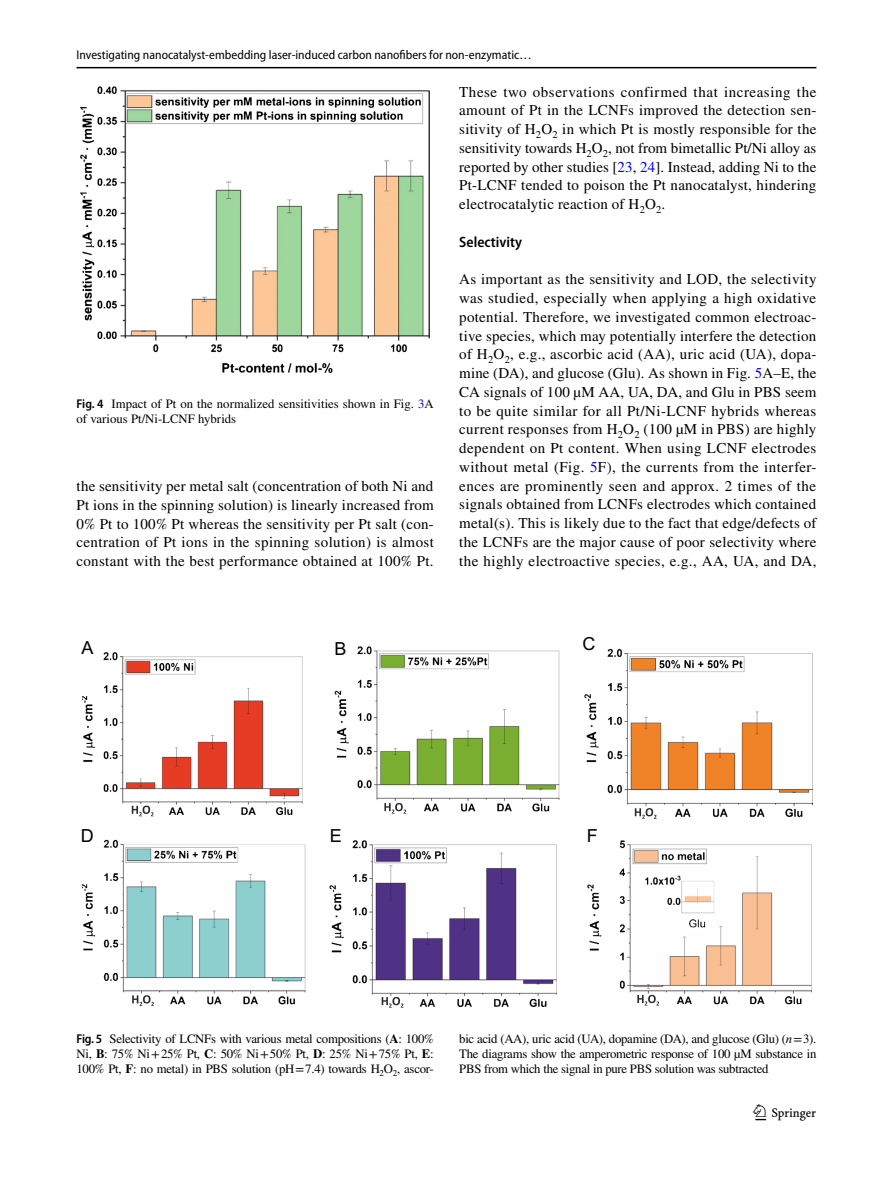
<style>
.page{position:relative;width:893px;height:1187px;background:#fff}
.page>*{position:absolute;margin:0;border:0;box-sizing:border-box;transform-origin:0 0}
.t1{font:22.5px "Springnew Regular 3";color:#000}
.t2{font:18px "Arial 2";color:#000}
.t3{font:15px/18.8px "STIX";letter-spacing:.02em;color:#000;text-align:justify}
.t4{font:600 semi-condensed 15px "Myriad Pro";color:#000}
.t5{font:12.75px/15px "STIX";letter-spacing:-.02em;color:#000;text-align:justify}
.t6{font:12.75px/15px "STIX";color:#000}
.t7{font:12.75px "Myriad Pro Semi Cn 3";color:#000}
.s1{font-family:"Myriad Pro";font-weight:600;font-stretch:semi-condensed}
.s2{color:#00f}
.s3{font-weight:700}
.s4{font-style:italic}
</style>
<div class="page">
<hr style="left:77px;top:67px;width:739px;height:1px;background:#000">
<img style="left:81px;top:87px;width:348px;height:285px">
<img style="left:82px;top:647px;width:730px;height:358px">
<svg style="left:132px;top:805px;width:22px;height:11px"></svg>
<svg style="left:384px;top:803px;width:22px;height:10px"></svg>
<svg style="left:635px;top:808px;width:22px;height:10px"></svg>
<svg style="left:132px;top:995px;width:22px;height:10px"></svg>
<svg style="left:382px;top:996px;width:21px;height:11px"></svg>
<svg style="left:637px;top:994px;width:22px;height:11px"></svg>
<p class="t7" style="left:77px;top:48px;width:457px">Investigating nanocatalyst‑embedding laser‑induced carbon nanofibers for non‑enzymatic…</p>
<p class="t6" style="left:77px;top:396px;width:359px"><span class="s1">Fig. 4</span> Impact of Pt on the normalized sensitivities shown in Fig. <span class="s2">3</span>A of various Pt/Ni-LCNF hybrids</p>
<p class="t3" style="left:77px;top:477px;width:359px">the sensitivity per metal salt (concentration of both Ni and Pt ions in the spinning solution) is linearly increased from 0% Pt to 100% Pt whereas the sensitivity per Pt salt (con&shy;centration of Pt ions in the spinning solution) is almost constant with the best performance obtained at 100% Pt.</p>
<p class="t3" style="left:459px;top:83px;width:359px">These two observations confirmed that increasing the amount of Pt in the LCNFs improved the detection sen&shy;sitivity of H<sub>2</sub>O<sub>2</sub> in which Pt is mostly responsible for the sensitivity towards H<sub>2</sub>O<sub>2</sub>, not from bimetallic Pt/Ni alloy as reported by other studies [<span class="s2">23</span>, <span class="s2">24</span>]. Instead, adding Ni to the Pt-LCNF tended to poison the Pt nanocatalyst, hindering electrocatalytic reaction of H<sub>2</sub>O<sub>2</sub>.</p>
<p class="t4" style="left:459px;top:233px;width:64px">Selectivity</p>
<p class="t3" style="left:459px;top:271px;width:359px">As important as the sensitivity and LOD, the selectivity was studied, especially when applying a high oxidative potential. Therefore, we investigated common electroac&shy;tive species, which may potentially interfere the detection of H<sub>2</sub>O<sub>2</sub>, e.g., ascorbic acid (AA), uric acid (UA), dopa&shy;mine (DA), and glucose (Glu). As shown in Fig. <span class="s2">5</span>A–E, the CA signals of 100 µM AA, UA, DA, and Glu in PBS seem to be quite similar for all Pt/Ni-LCNF hybrids whereas current responses from H<sub>2</sub>O<sub>2</sub> (100 µM in PBS) are highly dependent on Pt content. When using LCNF electrodes without metal (Fig. <span class="s2">5</span>F), the currents from the interfer&shy;ences are prominently seen and approx. 2 times of the signals obtained from LCNFs electrodes which contained metal(s). This is likely due to the fact that edge/defects of the LCNFs are the major cause of poor selectivity where the highly electroactive species, e.g., AA, UA, and DA,</p>
<p class="t2" style="left:82px;top:637px;width:14px">A</p>
<p class="t2" style="left:334px;top:638px;width:14px">B</p>
<p class="t2" style="left:583px;top:633px;width:14px">C</p>
<p class="t2" style="left:81px;top:824px;width:14px">D</p>
<p class="t2" style="left:330px;top:825px;width:14px">E</p>
<p class="t2" style="left:587px;top:824px;width:12px">F</p>
<p class="t5" style="left:77px;top:1031px;width:359px"><span class="s1">Fig. 5</span> Selectivity of LCNFs with various metal compositions (<span class="s3">A</span>: 100% Ni, <span class="s3">B</span>: 75% Ni+25% Pt, <span class="s3">C</span>: 50% Ni+50% Pt, <span class="s3">D</span>: 25% Ni+75% Pt, <span class="s3">E</span>:<br>100% Pt, <span class="s3">F</span>: no metal) in PBS solution (pH=7.4) towards H<sub>2</sub>O<sub>2</sub>, ascor-</p>
<p class="t5" style="left:459px;top:1031px;width:359px">bic acid (AA), uric acid (UA), dopamine (DA), and glucose (Glu) (<span class="s4">n</span>=3).<br>The diagrams show the amperometric response of 100 µM substance in PBS from which the signal in pure PBS solution was subtracted</p>
<h1 class="t1" style="left:755px;top:1104px;width:62px">1 3</h1>
</div>
